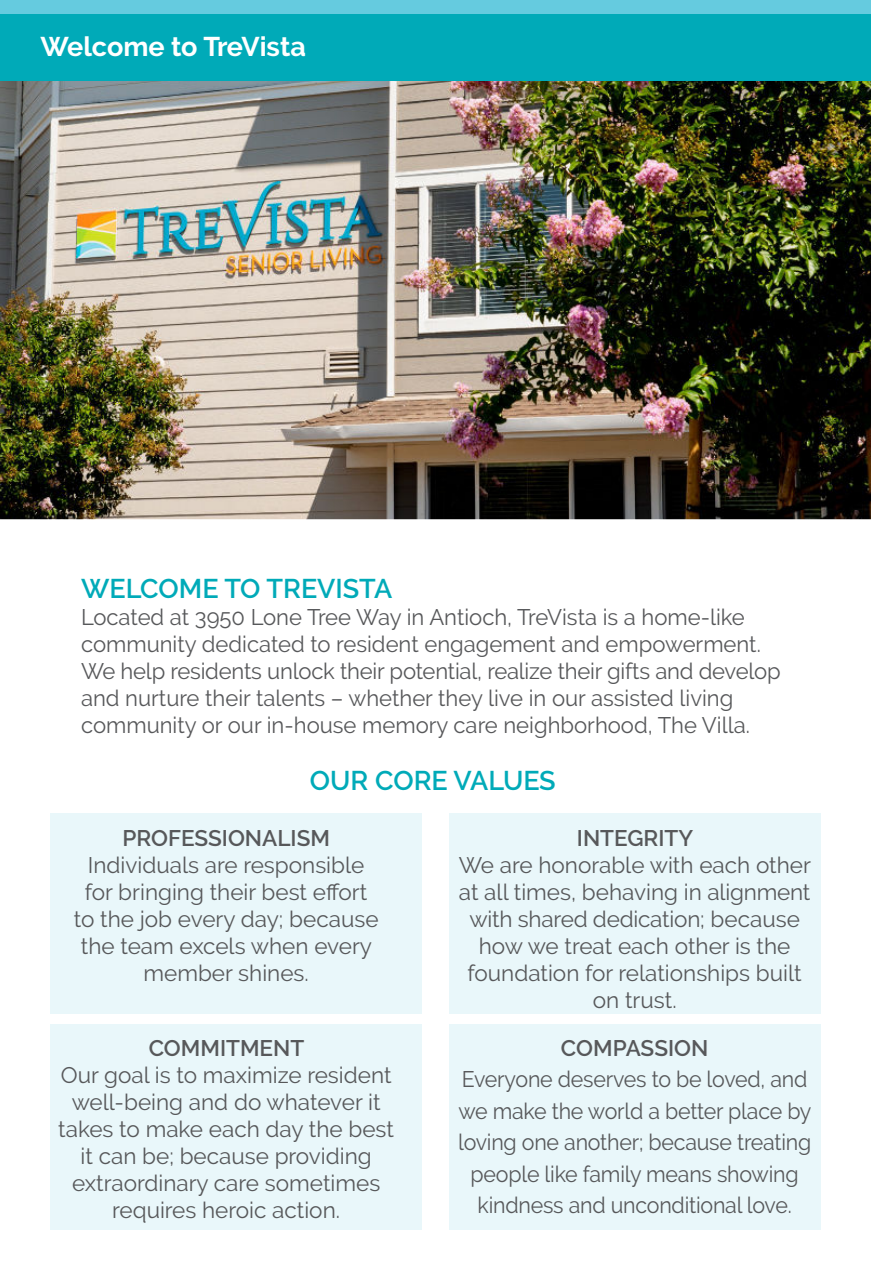
<style>
.page{position:relative;width:871px;height:1276px;background:#fff}
.page>*{position:absolute;margin:0;border:0;box-sizing:border-box;transform-origin:0 0}
.t1{font:600 27px "Raleway";color:#00aab8}
.t2{font:700 27px "Raleway";color:#fff}
.t3{font:22.5px/27px "Raleway";color:#57585a;text-align:center}
.t4{font:22.5px/31.5px "Raleway";color:#57585a;text-align:center;scale:.95 1}
.t5{font:600 22.5px "Raleway";color:#57585a}
</style>
<div class="page">
<div style="left:449px;top:813px;width:371px;height:201px;background:#e9f7fa"></div>
<div style="left:449px;top:1024px;width:371px;height:205px;background:#e9f7fa"></div>
<img style="left:0;top:81px;width:871px;height:439px">
<div style="left:0;top:0;width:871px;height:15px;background:#65cbdf"></div>
<div style="left:0;top:15px;width:871px;height:66px;background:#00aab8"></div>
<div style="left:51px;top:813px;width:371px;height:201px;background:#e9f7fa"></div>
<div style="left:51px;top:1024px;width:371px;height:205px;background:#e9f7fa"></div>
<p class="t2" style="left:40px;top:31px;width:267px">Welcome to TreVista</p>
<p class="t1" style="left:81px;top:573px;width:313px">WELCOME TO TREVISTA</p>
<p class="t3" style="left:81px;top:606px;width:701px;text-align:left">Located at 3950 Lone Tree Way in Antioch, TreVista is a home-like community dedicated to resident engagement and empowerment.<br>We help residents unlock their potential, realize their gifts and develop and nurture their talents – whether they live in our assisted living community or our in-house memory care neighborhood, The Villa.</p>
<p class="t1" style="left:310px;top:764px;width:247px">OUR CORE VALUES</p>
<p class="t5" style="left:122px;top:825px;width:209px">PROFESSIONALISM</p>
<p class="t3" style="left:74px;top:854px;width:306px">Individuals are responsible for bringing their best effort to the job every day; because the team excels when every member shines.</p>
<p class="t5" style="left:149px;top:1034px;width:157px">COMMITMENT</p>
<p class="t3" style="left:58px;top:1063px;width:337px">Our goal is to maximize resident well-being and do whatever it takes to make each day the best it can be; because providing extraordinary care sometimes requires heroic action.</p>
<p class="t5" style="left:577px;top:825px;width:118px">INTEGRITY</p>
<p class="t3" style="left:459px;top:854px;width:354px">We are honorable with each other at all times, behaving in alignment with shared dedication; because how we treat each other is the foundation for relationships built on trust.</p>
<p class="t5" style="left:561px;top:1034px;width:149px">COMPASSION</p>
<p class="t4" style="left:458px;top:1065px;width:373px">Everyone deserves to be loved, and we make the world a better place by loving one another; because treating people like family means showing kindness and unconditional love.</p>
</div>
